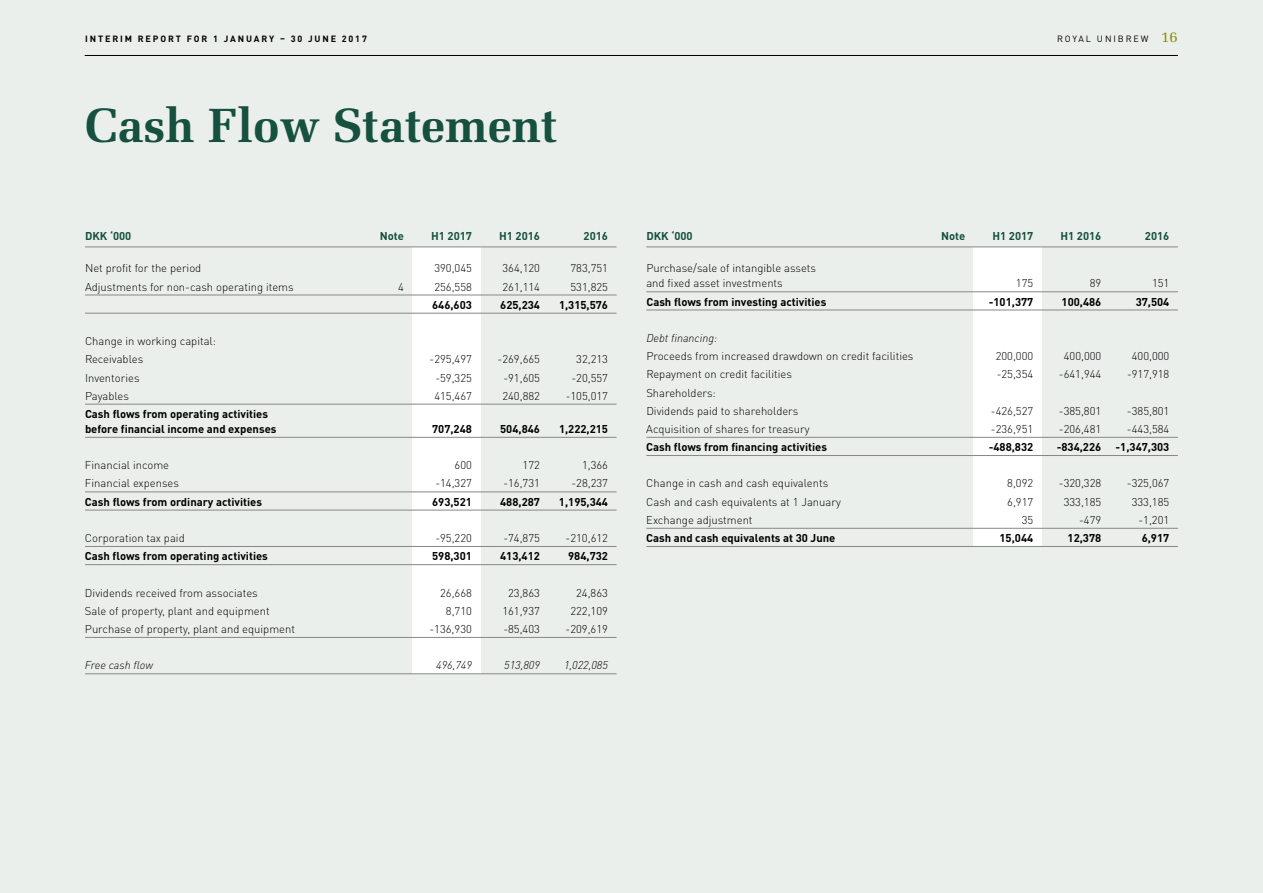
<style>
.page{position:relative;width:1263px;height:893px;background:#eaefec}
.page>*{position:absolute;margin:0;border:0;box-sizing:border-box;transform-origin:0 0}
.t1{font:700 48px "Melior LT Std";color:#16503e}
.t2{font:300 11.25px/18.1px "DINOT";color:#000}
.t3{font:700 11.25px/15px "DINOT";color:#000}
.t4{font:700 11.25px "DINOT";color:#16503e}
.t5{font:italic 300 11.25px "DINOT";color:#000}
.t6{font:700 9px "DINOT";letter-spacing:.21em;color:#000}
.t7{font:9px "DINOT";letter-spacing:.21em;color:#000}
.s1{font-family:"Melior LT Std";font-size:15px;color:#898b00}
</style>
<div class="page">
<div style="left:412px;top:247px;width:68px;height:427px;background:#fff"></div>
<div style="left:974px;top:247px;width:68px;height:299px;background:#fff"></div>
<hr style="left:646px;top:247px;width:532px;height:1px;background:#878787">
<hr style="left:646px;top:292px;width:532px;height:1px;background:#878787">
<hr style="left:646px;top:310px;width:532px;height:1px;background:#878787">
<hr style="left:646px;top:437px;width:532px;height:1px;background:#878787">
<hr style="left:646px;top:455px;width:532px;height:1px;background:#878787">
<hr style="left:646px;top:528px;width:532px;height:1px;background:#878787">
<hr style="left:646px;top:546px;width:532px;height:1px;background:#878787">
<hr style="left:85px;top:247px;width:532px;height:1px;background:#878787">
<hr style="left:85px;top:295px;width:532px;height:1px;background:#878787">
<hr style="left:85px;top:313px;width:532px;height:1px;background:#878787">
<hr style="left:85px;top:404px;width:532px;height:1px;background:#878787">
<hr style="left:85px;top:437px;width:532px;height:1px;background:#878787">
<hr style="left:85px;top:492px;width:532px;height:1px;background:#878787">
<hr style="left:85px;top:510px;width:532px;height:1px;background:#878787">
<hr style="left:85px;top:546px;width:532px;height:1px;background:#878787">
<hr style="left:85px;top:564px;width:532px;height:1px;background:#878787">
<hr style="left:85px;top:637px;width:532px;height:1px;background:#878787">
<hr style="left:85px;top:673px;width:532px;height:1px;background:#878787">
<hr style="left:85px;top:55px;width:1093px;height:1px;background:#000">
<p class="t6" style="left:85px;top:33px;width:283px">INTERIM REPORT FOR 1 JANUARY – 30 JUNE 2017</p>
<p class="t7" style="left:1057px;top:33px;width:122px">ROYAL UNIBREW <span class="s1">16</span></p>
<h1 class="t1" style="left:85px;top:97px;width:473px">Cash Flow Statement</h1>
<p class="t4" style="left:85px;top:229px;width:48px">DKK ‘000</p>
<p class="t4" style="left:380px;top:229px;width:26px">Note</p>
<p class="t4" style="left:431px;top:229px;width:42px">H1 2017</p>
<p class="t4" style="left:499px;top:229px;width:42px">H1 2016</p>
<p class="t4" style="left:584px;top:229px;width:26px">2016</p>
<p class="t2" style="left:85px;top:259px;width:118px">Net profit for the period</p>
<p class="t2" style="left:434px;top:259px;width:39px">390,045</p>
<p class="t2" style="left:502px;top:259px;width:39px">364,120</p>
<p class="t2" style="left:570px;top:259px;width:39px">783,751</p>
<p class="t2" style="left:85px;top:277px;width:210px">Adjustments for non-cash operating items</p>
<p class="t2" style="left:398px;top:277px;width:7px">4</p>
<p class="t2" style="left:434px;top:277px;width:39px">256,558</p>
<p class="t2" style="left:502px;top:277px;width:39px">261,114</p>
<p class="t2" style="left:570px;top:277px;width:39px">531,825</p>
<p class="t3" style="left:432px;top:297px;width:41px">646,603</p>
<p class="t3" style="left:500px;top:297px;width:41px">625,234</p>
<p class="t3" style="left:559px;top:297px;width:51px">1,315,576</p>
<p class="t2" style="left:85px;top:332px;width:133px">Change in working capital:<br>Receivables</p>
<p class="t2" style="left:430px;top:350px;width:44px">-295,497</p>
<p class="t2" style="left:498px;top:350px;width:44px">-269,665</p>
<p class="t2" style="left:576px;top:350px;width:33px">32,213</p>
<p class="t2" style="left:85px;top:368px;width:56px">Inventories</p>
<p class="t2" style="left:435px;top:368px;width:38px">-59,325</p>
<p class="t2" style="left:503px;top:368px;width:38px">-91,605</p>
<p class="t2" style="left:571px;top:368px;width:38px">-20,557</p>
<p class="t2" style="left:85px;top:386px;width:46px">Payables</p>
<p class="t2" style="left:434px;top:386px;width:39px">415,467</p>
<p class="t2" style="left:502px;top:386px;width:39px">240,882</p>
<p class="t2" style="left:566px;top:386px;width:44px">-105,017</p>
<p class="t3" style="left:85px;top:406px;width:193px">Cash flows from operating activities before financial income and expenses</p>
<p class="t3" style="left:432px;top:421px;width:41px">707,248</p>
<p class="t3" style="left:500px;top:421px;width:41px">504,846</p>
<p class="t3" style="left:559px;top:421px;width:51px">1,222,215</p>
<p class="t2" style="left:85px;top:456px;width:86px">Financial income</p>
<p class="t2" style="left:455px;top:456px;width:19px">600</p>
<p class="t2" style="left:523px;top:456px;width:19px">172</p>
<p class="t2" style="left:582px;top:456px;width:28px">1,366</p>
<p class="t2" style="left:85px;top:474px;width:96px">Financial expenses</p>
<p class="t2" style="left:435px;top:474px;width:38px">-14,327</p>
<p class="t2" style="left:503px;top:474px;width:38px">-16,731</p>
<p class="t2" style="left:571px;top:474px;width:38px">-28,237</p>
<p class="t3" style="left:85px;top:494px;width:179px">Cash flows from ordinary activities</p>
<p class="t3" style="left:432px;top:494px;width:41px">693,521</p>
<p class="t3" style="left:500px;top:494px;width:41px">488,287</p>
<p class="t3" style="left:559px;top:494px;width:51px">1,195,344</p>
<p class="t2" style="left:85px;top:529px;width:101px">Corporation tax paid</p>
<p class="t2" style="left:435px;top:529px;width:38px">-95,220</p>
<p class="t2" style="left:503px;top:529px;width:38px">-74,875</p>
<p class="t2" style="left:566px;top:529px;width:44px">-210,612</p>
<p class="t3" style="left:85px;top:548px;width:184px">Cash flows from operating activities</p>
<p class="t3" style="left:432px;top:548px;width:41px">598,301</p>
<p class="t3" style="left:500px;top:548px;width:41px">413,412</p>
<p class="t3" style="left:568px;top:548px;width:41px">984,732</p>
<p class="t2" style="left:85px;top:583px;width:174px">Dividends received from associates</p>
<p class="t2" style="left:440px;top:583px;width:33px">26,668</p>
<p class="t2" style="left:508px;top:583px;width:33px">23,863</p>
<p class="t2" style="left:576px;top:583px;width:33px">24,863</p>
<p class="t2" style="left:85px;top:602px;width:186px">Sale of property, plant and equipment</p>
<p class="t2" style="left:446px;top:602px;width:28px">8,710</p>
<p class="t2" style="left:502px;top:602px;width:39px">161,937</p>
<p class="t2" style="left:570px;top:602px;width:39px">222,109</p>
<p class="t2" style="left:85px;top:620px;width:212px">Purchase of property, plant and equipment</p>
<p class="t2" style="left:429px;top:620px;width:44px">-136,930</p>
<p class="t2" style="left:503px;top:620px;width:38px">-85,403</p>
<p class="t2" style="left:566px;top:620px;width:44px">-209,619</p>
<p class="t5" style="left:85px;top:658px;width:70px">Free cash flow</p>
<p class="t5" style="left:436px;top:658px;width:37px">496,749</p>
<p class="t5" style="left:504px;top:658px;width:37px">513,809</p>
<p class="t5" style="left:564px;top:658px;width:45px">1,022,085</p>
<p class="t4" style="left:646px;top:229px;width:48px">DKK ‘000</p>
<p class="t4" style="left:941px;top:229px;width:26px">Note</p>
<p class="t4" style="left:992px;top:229px;width:42px">H1 2017</p>
<p class="t4" style="left:1060px;top:229px;width:42px">H1 2016</p>
<p class="t4" style="left:1145px;top:229px;width:26px">2016</p>
<p class="t2" style="left:646px;top:261px;width:171px;line-height:15px">Purchase/sale of intangible assets and fixed asset investments</p>
<p class="t2" style="left:1016px;top:274px;width:19px">175</p>
<p class="t2" style="left:1090px;top:274px;width:13px">89</p>
<p class="t2" style="left:1152px;top:274px;width:19px">151</p>
<p class="t3" style="left:646px;top:294px;width:182px">Cash flows from investing activities</p>
<p class="t3" style="left:989px;top:294px;width:46px">-101,377</p>
<p class="t3" style="left:1061px;top:294px;width:41px">100,486</p>
<p class="t3" style="left:1136px;top:294px;width:35px">37,504</p>
<p class="t5" style="left:646px;top:331px;width:72px">Debt financing:</p>
<p class="t2" style="left:646px;top:347px;width:269px">Proceeds from increased drawdown on credit facilities</p>
<p class="t2" style="left:996px;top:347px;width:39px">200,000</p>
<p class="t2" style="left:1064px;top:347px;width:39px">400,000</p>
<p class="t2" style="left:1132px;top:347px;width:39px">400,000</p>
<p class="t2" style="left:646px;top:365px;width:147px">Repayment on credit facilities</p>
<p class="t2" style="left:997px;top:365px;width:38px">-25,354</p>
<p class="t2" style="left:1059px;top:365px;width:44px">-641,944</p>
<p class="t2" style="left:1127px;top:365px;width:44px">-917,918</p>
<p class="t2" style="left:646px;top:383px;width:153px">Shareholders:<br>Dividends paid to shareholders</p>
<p class="t2" style="left:991px;top:401px;width:44px">-426,527</p>
<p class="t2" style="left:1059px;top:401px;width:44px">-385,801</p>
<p class="t2" style="left:1127px;top:401px;width:44px">-385,801</p>
<p class="t2" style="left:646px;top:420px;width:165px">Acquisition of shares for treasury</p>
<p class="t2" style="left:991px;top:420px;width:44px">-236,951</p>
<p class="t2" style="left:1059px;top:420px;width:44px">-206,481</p>
<p class="t2" style="left:1127px;top:420px;width:44px">-443,584</p>
<p class="t3" style="left:646px;top:439px;width:182px">Cash flows from financing activities</p>
<p class="t3" style="left:989px;top:439px;width:46px">-488,832</p>
<p class="t3" style="left:1057px;top:439px;width:46px">-834,226</p>
<p class="t3" style="left:1115px;top:439px;width:55px">-1,347,303</p>
<p class="t2" style="left:646px;top:474px;width:183px">Change in cash and cash equivalents</p>
<p class="t2" style="left:1007px;top:474px;width:28px">8,092</p>
<p class="t2" style="left:1059px;top:474px;width:44px">-320,328</p>
<p class="t2" style="left:1127px;top:474px;width:44px">-325,067</p>
<p class="t2" style="left:646px;top:492px;width:196px">Cash and cash equivalents at 1 January</p>
<p class="t2" style="left:1007px;top:492px;width:28px">6,917</p>
<p class="t2" style="left:1064px;top:492px;width:39px">333,185</p>
<p class="t2" style="left:1132px;top:492px;width:39px">333,185</p>
<p class="t2" style="left:646px;top:511px;width:108px">Exchange adjustment</p>
<p class="t2" style="left:1022px;top:511px;width:13px">35</p>
<p class="t2" style="left:1079px;top:511px;width:24px">-479</p>
<p class="t2" style="left:1138px;top:511px;width:32px">-1,201</p>
<p class="t3" style="left:646px;top:530px;width:191px">Cash and cash equivalents at 30 June</p>
<p class="t3" style="left:999px;top:530px;width:35px">15,044</p>
<p class="t3" style="left:1067px;top:530px;width:35px">12,378</p>
<p class="t3" style="left:1142px;top:530px;width:29px">6,917</p>
</div>
